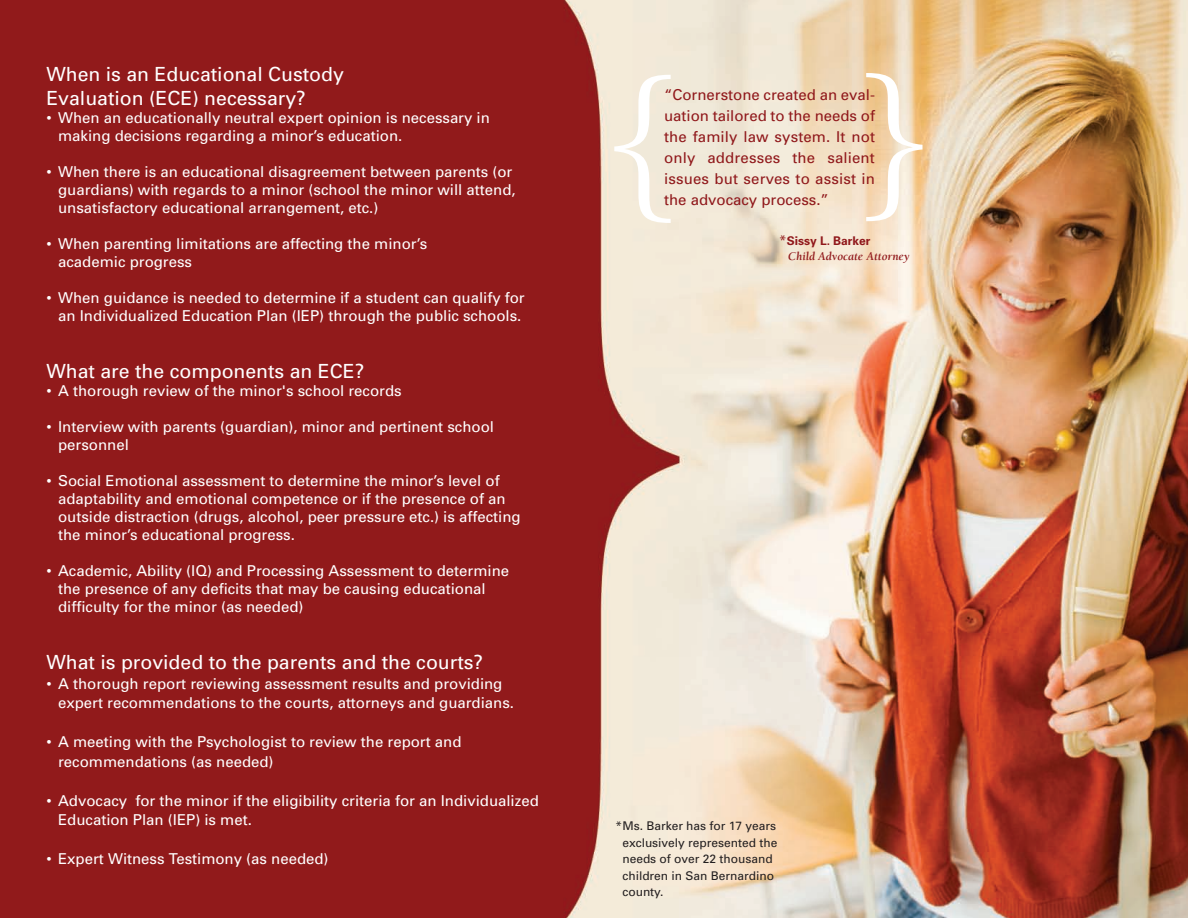
<style>
.page{position:relative;width:1188px;height:918px;background:#fff}
.page>*{position:absolute;margin:0;border:0;box-sizing:border-box;transform-origin:0 0}
.t1{font:189.75px "Robinson";color:#fff}
.t2{font:19.5px/24px "Univers";color:#fff}
.t3{font:15px/18px "Univers";color:#fff}
.t4{font:15px/21px "Univers";letter-spacing:.01em;color:#90181b;text-align:justify}
.t5{font:12px/16.5px "Univers";color:#231f20}
.t6{font:italic 700 12px "Berkeley";color:#90181b}
.t7{font:700 12px "Univers";color:#90181b}
.s1{font-weight:400;font-size:13.5px}
</style>
<div class="page">
<img style="left:0;top:0;width:1188px;height:918px">
<h2 class="t2" style="left:46px;top:64px;width:299px">When is an Educational Custody<br>Evaluation (ECE) necessary?</h2>
<p class="t3" style="left:58px;top:110px;width:433px;text-indent:-12px">• When an educationally neutral expert opinion is necessary in making decisions regarding a minor’s education.</p>
<p class="t3" style="left:58px;top:164px;width:459px;text-indent:-12px">• When there is an educational disagreement between parents (or guardians) with regards to a minor (school the minor will attend, unsatisfactory educational arrangement, etc.)</p>
<p class="t3" style="left:58px;top:236px;width:371px;text-indent:-12px">• When parenting limitations are affecting the minor’s academic progress</p>
<p class="t3" style="left:46px;top:290px;width:480px;text-align:center">• When guidance is needed to determine if a student can qualify for an Individualized Education Plan (IEP) through the public schools.</p>
<h2 class="t2" style="left:46px;top:361px;width:320px">What are the components an ECE?</h2>
<p class="t3" style="left:46px;top:383px;width:357px">• A thorough review of the minor's school records</p>
<p class="t3" style="left:58px;top:419px;width:437px;text-indent:-12px">• Interview with parents (guardian), minor and pertinent school personnel</p>
<p class="t3" style="left:58px;top:473px;width:464px;text-indent:-12px">• Social Emotional assessment to determine the minor’s level of adaptability and emotional competence or if the presence of an outside distraction (drugs, alcohol, peer pressure etc.) is affecting the minor’s educational progress.</p>
<p class="t3" style="left:58px;top:563px;width:453px;text-indent:-12px">• Academic, Ability (IQ) and Processing Assessment to determine the presence of any deficits that may be causing educational difficulty for the minor (as needed)</p>
<h2 class="t2" style="left:46px;top:652px;width:438px">What is provided to the parents and the courts?</h2>
<p class="t3" style="left:58px;top:675px;width:458px;line-height:19.5px;text-indent:-12px">• A thorough report reviewing assessment results and providing expert recommendations to the courts, attorneys and guardians.</p>
<p class="t3" style="left:58px;top:733px;width:405px;line-height:19.5px;text-indent:-12px">• A meeting with the Psychologist to review the report and recommendations (as needed)</p>
<p class="t3" style="left:58px;top:792px;width:482px;line-height:19.5px;text-indent:-12px">• Advocacy for the minor if the eligibility criteria for an Individualized<br>Education Plan (IEP) is met.</p>
<p class="t3" style="left:46px;top:851px;width:284px">• Expert Witness Testimony (as needed)</p>
<h1 class="t1" style="left:851px;top:24px;width:88px">}</h1>
<p class="t7" style="left:779px;top:236px;width:93px"><span class="s1">*</span>Sissy L. Barker</p>
<p class="t6" style="left:788px;top:251px;width:123px">Child Advocate Attorney</p>
<h1 class="t1" style="left:600px;top:26px;width:88px">{</h1>
<p class="t4" style="left:664px;top:86px;width:212px">“Cornerstone created an eval&shy;uation tailored to the needs of the family law system. It not only addresses the salient issues but serves to assist in</p>
<p class="t4" style="left:664px;top:191px;width:166px">the advocacy process.”</p>
<p class="t5" style="left:622px;top:819px;width:157px;text-indent:-7px">*Ms. Barker has for 17 years exclusively represented the needs of over 22 thousand children in San Bernardino county.</p>
</div>
